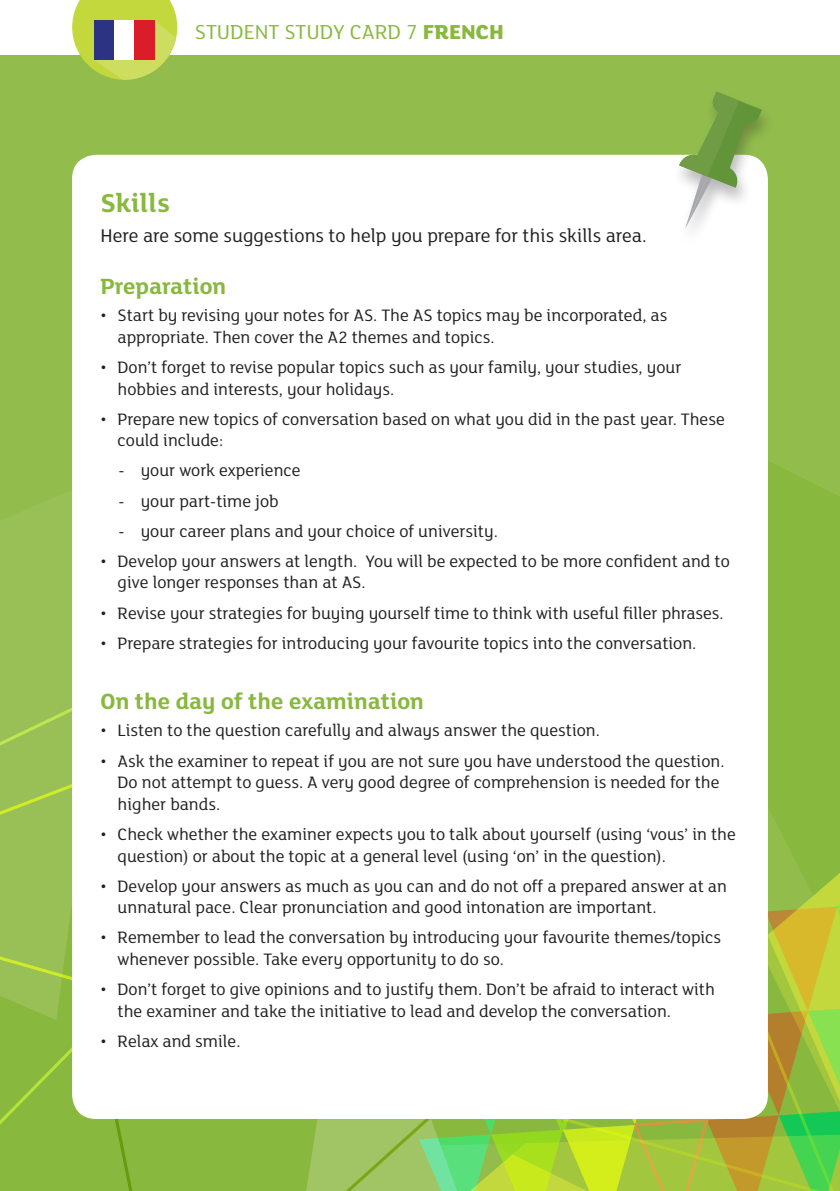
<style>
.page{position:relative;width:840px;height:1191px;background:#fff}
.page>*{position:absolute;margin:0;border:0;box-sizing:border-box;transform-origin:0 0}
.t1{font:700 28px "FS Lola";color:#89b83f}
.t2{font:700 24px "FS Lola";color:#89b83f}
.t3{font:22px "FS Lola";color:#89b83f}
.Body_Text{font:20px "FS Lola";color:#231f20}
.bullets{font:18px/21.6px "FS Lola";color:#231f20}
.s1{font-weight:800}
</style>
<div class="page">
<div style="left:0;top:0;width:839px;height:1191px;background:#92bd4d"></div>
<svg style="left:767px;top:341px;width:56px;height:148px"></svg>
<div style="left:767px;top:489px;width:72px;height:264px;background:#89b83f"></div>
<div style="left:767px;top:586px;width:71px;height:167px;background:#89b83f"></div>
<svg style="left:0;top:707px;width:72px;height:484px"></svg>
<svg style="left:767px;top:753px;width:72px;height:147px;fill:#89b83f"></svg>
<svg style="left:749px;top:900px;width:90px;height:291px"></svg>
<svg style="left:72px;top:1100px;width:677px;height:91px"></svg>
<div style="left:72px;top:155px;width:695px;height:964px;background:#fff;border-radius:24px"></div>
<div style="left:0;top:0;width:839px;height:54px;background:#fff"></div>
<div style="left:670px;top:91px;width:105px;height:157px;background:#231f20;opacity:.31"></div>
<svg style="left:678px;top:92px;width:83px;height:137px"></svg>
<svg style="left:72px;top:0;width:105px;height:80px"></svg>
<div style="left:94px;top:20px;width:20px;height:40px;background:#2b3382"></div>
<div style="left:114px;top:20px;width:21px;height:40px;background:#fff"></div>
<div style="left:135px;top:20px;width:20px;height:40px;background:#db1c29"></div>
<p class="t3" style="left:195px;top:18px;width:310px">STUDENT STUDY CARD 7 <span class="s1">FRENCH</span></p>
<h2 class="t1" style="left:101px;top:184px;width:71px">Skills</h2>
<p class="Body_Text" style="left:101px;top:222px;width:547px">Here are some suggestions to help you prepare for this skills area.</p>
<h3 class="t2" style="left:101px;top:270px;width:127px">Preparation</h3>
<p class="bullets" style="left:118px;top:304px;width:551px;text-indent:-17px">• Start by revising your notes for AS. The AS topics may be incorporated, as appropriate. Then cover the A2 themes and topics.</p>
<p class="bullets" style="left:118px;top:356px;width:565px;text-indent:-17px">• Don’t forget to revise popular topics such as your family, your studies, your hobbies and interests, your holidays.</p>
<p class="bullets" style="left:118px;top:407px;width:608px;text-indent:-17px">• Prepare new topics of conversation based on what you did in the past year. These could include:</p>
<p class="bullets" style="left:119px;top:459px;width:183px">- your work experience</p>
<p class="bullets" style="left:119px;top:489px;width:161px">- your part-time job</p>
<p class="bullets" style="left:119px;top:519px;width:380px">- your career plans and your choice of university.</p>
<p class="bullets" style="left:118px;top:549px;width:613px;text-indent:-17px">• Develop your answers at length. You will be expected to be more confident and to give longer responses than at AS.</p>
<p class="bullets" style="left:101px;top:601px;width:624px">• Revise your strategies for buying yourself time to think with useful filler phrases.</p>
<p class="bullets" style="left:101px;top:631px;width:597px">• Prepare strategies for introducing your favourite topics into the conversation.</p>
<h3 class="t2" style="left:101px;top:685px;width:324px">On the day of the examination</h3>
<p class="bullets" style="left:101px;top:719px;width:500px">• Listen to the question carefully and always answer the question.</p>
<p class="bullets" style="left:118px;top:749px;width:608px;text-indent:-17px">• Ask the examiner to repeat if you are not sure you have understood the question.<br>Do not attempt to guess. A very good degree of comprehension is needed for the higher bands.</p>
<p class="bullets" style="left:118px;top:822px;width:619px;text-indent:-17px">• Check whether the examiner expects you to talk about yourself (using ‘vous’ in the question) or about the topic at a general level (using ‘on’ in the question).</p>
<p class="bullets" style="left:118px;top:874px;width:610px;text-indent:-17px">• Develop your answers as much as you can and do not off a prepared answer at an unnatural pace. Clear pronunciation and good intonation are important.</p>
<p class="bullets" style="left:118px;top:926px;width:604px;text-indent:-17px">• Remember to lead the conversation by introducing your favourite themes/topics whenever possible. Take every opportunity to do so.</p>
<p class="bullets" style="left:118px;top:977px;width:598px;text-indent:-17px">• Don’t forget to give opinions and to justify them. Don’t be afraid to interact with the examiner and take the initiative to lead and develop the conversation.</p>
<p class="bullets" style="left:101px;top:1029px;width:141px">• Relax and smile.</p>
</div>
